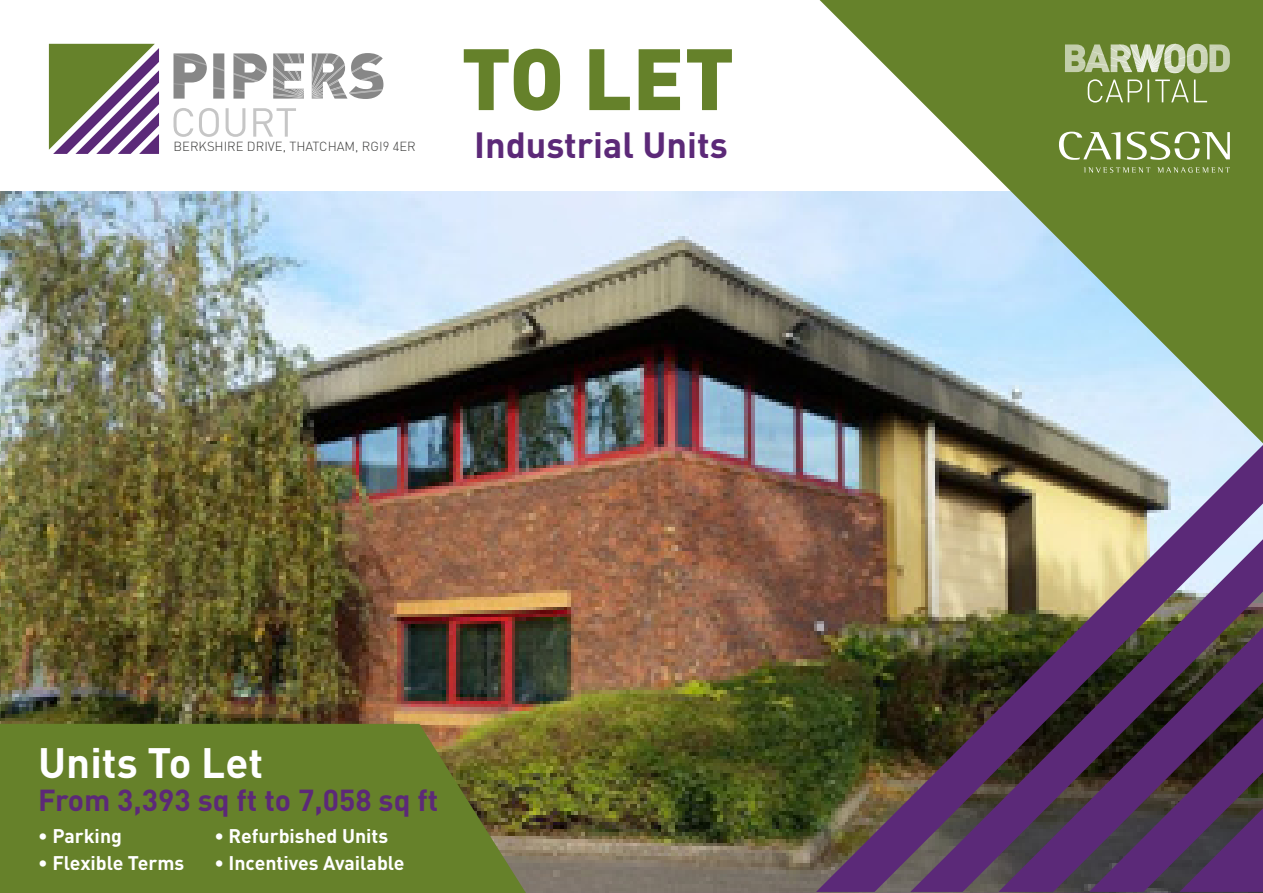
<style>
.page{position:relative;width:1263px;height:893px;background:#fff}
.page>*{position:absolute;margin:0;border:0;box-sizing:border-box;transform-origin:0 0}
.t1{font:900 85.5px "DIN5";color:#65812a}
.t2{font:700 42px "DIN5";color:#fff}
.t3{font:700 36px "DIN5";color:#5c2978}
.t4{font:700 30px "DIN5";color:#5c2978}
.t5{font:700 19.5px "DIN5";color:#fff}
.t6{font:300 13.05px "DIN5";color:#3c3c3b}
</style>
<div class="page">
<img style="left:0;top:191px;width:1263px;height:702px">
<img style="left:816px;top:445px;width:447px;height:447px">
<img style="left:910px;top:539px;width:353px;height:353px">
<svg style="left:1089px;top:718px;width:174px;height:174px;background:#4a2b59"></svg>
<svg style="left:820px;top:0;width:443px;height:443px;background:#93aa89"></svg>
<svg style="left:49px;top:44px;width:110px;height:110px"></svg>
<svg style="left:173px;top:108px;width:20px;height:29px"></svg>
<svg style="left:199px;top:108px;width:20px;height:29px"></svg>
<svg style="left:226px;top:108px;width:19px;height:29px"></svg>
<svg style="left:253px;top:108px;width:43px;height:29px"></svg>
<svg style="left:173px;top:53px;width:210px;height:46px"></svg>
<svg style="left:1088px;top:79px;width:119px;height:24px;background:#80974f"></svg>
<svg style="left:1065px;top:44px;width:165px;height:29px;background:#abba8b"></svg>
<svg style="left:1084px;top:167px;width:66px;height:6px"></svg>
<svg style="left:1157px;top:167px;width:73px;height:6px"></svg>
<svg style="left:1127px;top:132px;width:103px;height:28px"></svg>
<svg style="left:1059px;top:132px;width:61px;height:28px"></svg>
<svg style="left:0;top:724px;width:526px;height:169px;background:#677e2a"></svg>
<p class="t6" style="left:173px;top:139px;width:244px">BERKSHIRE DRIVE, THATCHAM, RG19 4ER</p>
<h1 class="t1" style="left:461px;top:22px;width:275px">TO LET</h1>
<h3 class="t3" style="left:474px;top:122px;width:255px">Industrial Units</h3>
<h2 class="t2" style="left:38px;top:735px;width:226px">Units To Let</h2>
<h3 class="t4" style="left:38px;top:780px;width:401px">From 3,393 sq ft to 7,058 sq ft</h3>
<p class="t5" style="left:38px;top:823px;width:85px">• Parking</p>
<p class="t5" style="left:38px;top:850px;width:147px">• Flexible Terms</p>
<p class="t5" style="left:214px;top:823px;width:175px">• Refurbished Units</p>
<p class="t5" style="left:214px;top:850px;width:192px">• Incentives Available</p>
</div>
